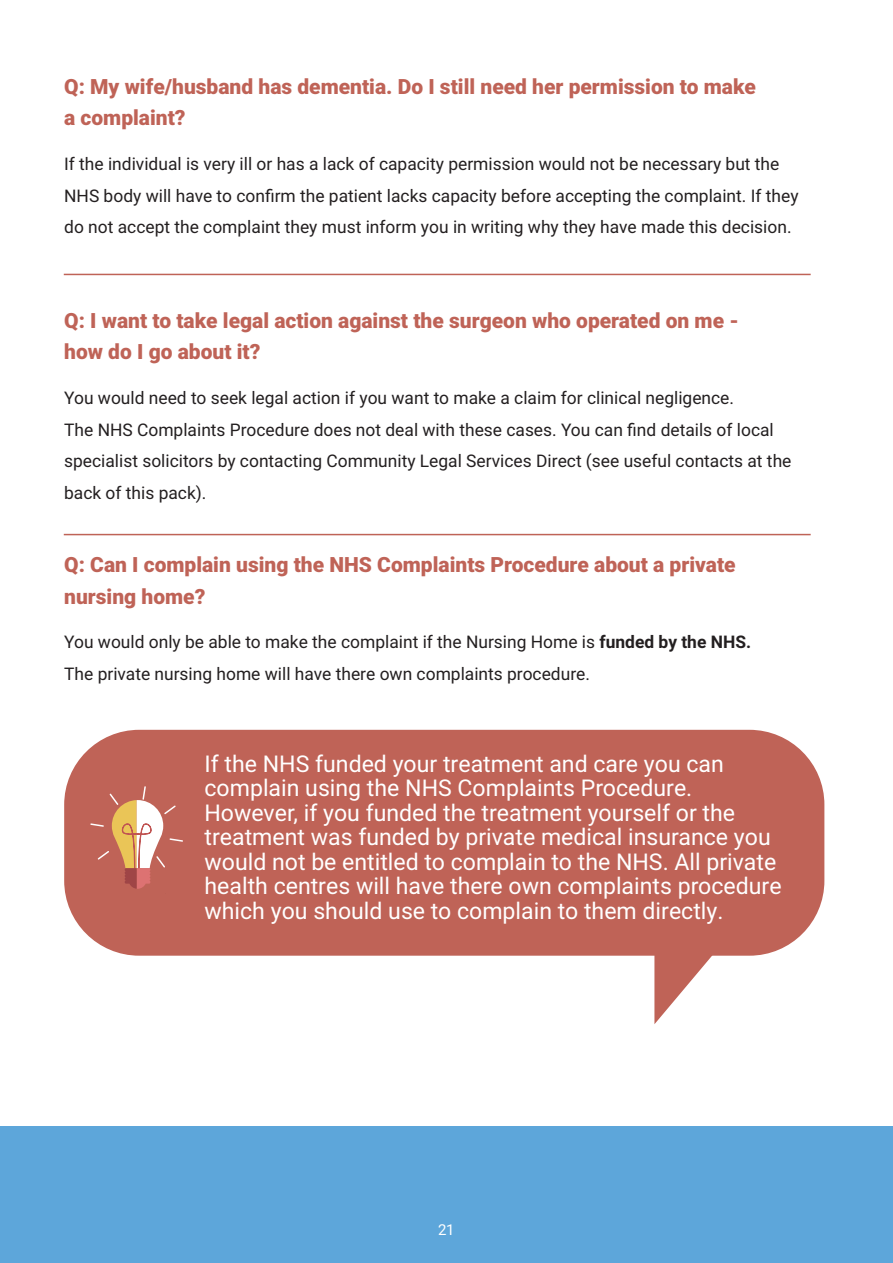
<style>
.page{position:relative;width:893px;height:1263px;background:#fff}
.page>*{position:absolute;margin:0;border:0;box-sizing:border-box;transform-origin:0 0}
.t1{font:23.1px/24.6px "Roboto";color:#fff}
.t2{font:900 21px/31.5px "Roboto";color:#bf6357}
.t3{font:17.4px/31.5px "Roboto";color:#231f20}
.t4{font:15px "Roboto";color:#fff}
.s1{font-weight:700}
</style>
<div class="page">
<hr style="left:64px;top:274px;width:747px;height:1px;background:#bf6357">
<hr style="left:64px;top:534px;width:747px;height:1px;background:#bf6357">
<div style="left:0;top:1127px;width:893px;height:136px;background:#5da6da"></div>
<div style="left:64px;top:730px;width:760px;height:226px;background:#bf6357;border-radius:75px"></div>
<svg style="left:90px;top:786px;width:93px;height:103px"></svg>
<svg style="left:654px;top:955px;width:64px;height:69px"></svg>
<p class="t2" style="left:64px;top:71px;width:693px">Q: My wife/husband has dementia. Do I still need her permission to make a complaint?</p>
<p class="t3" style="left:64px;top:149px;width:736px">If the individual is very ill or has a lack of capacity permission would not be necessary but the<br>NHS body will have to confirm the patient lacks capacity before accepting the complaint. If they do not accept the complaint they must inform you in writing why they have made this decision.</p>
<p class="t2" style="left:64px;top:305px;width:676px">Q: I want to take legal action against the surgeon who operated on me - how do I go about it?</p>
<p class="t3" style="left:64px;top:382px;width:729px">You would need to seek legal action if you want to make a claim for clinical negligence.<br>The NHS Complaints Procedure does not deal with these cases. You can find details of local specialist solicitors by contacting Community Legal Services Direct (see useful contacts at the back of this pack).</p>
<p class="t2" style="left:64px;top:549px;width:673px">Q: Can I complain using the NHS Complaints Procedure about a private nursing home?</p>
<p class="t3" style="left:64px;top:627px;width:688px">You would only be able to make the complaint if the Nursing Home is <span class="s1">funded by the NHS.<br></span>The private nursing home will have there own complaints procedure.</p>
<p class="t1" style="left:204px;top:751px;width:579px">If the NHS funded your treatment and care you can complain using the NHS Complaints Procedure.<br>However, if you funded the treatment yourself or the treatment was funded by private medical insurance you would not be entitled to complain to the NHS. All private health centres will have there own complaints procedure which you should use to complain to them directly.</p>
<p class="t4" style="left:438px;top:1221px;width:18px">21</p>
</div>
